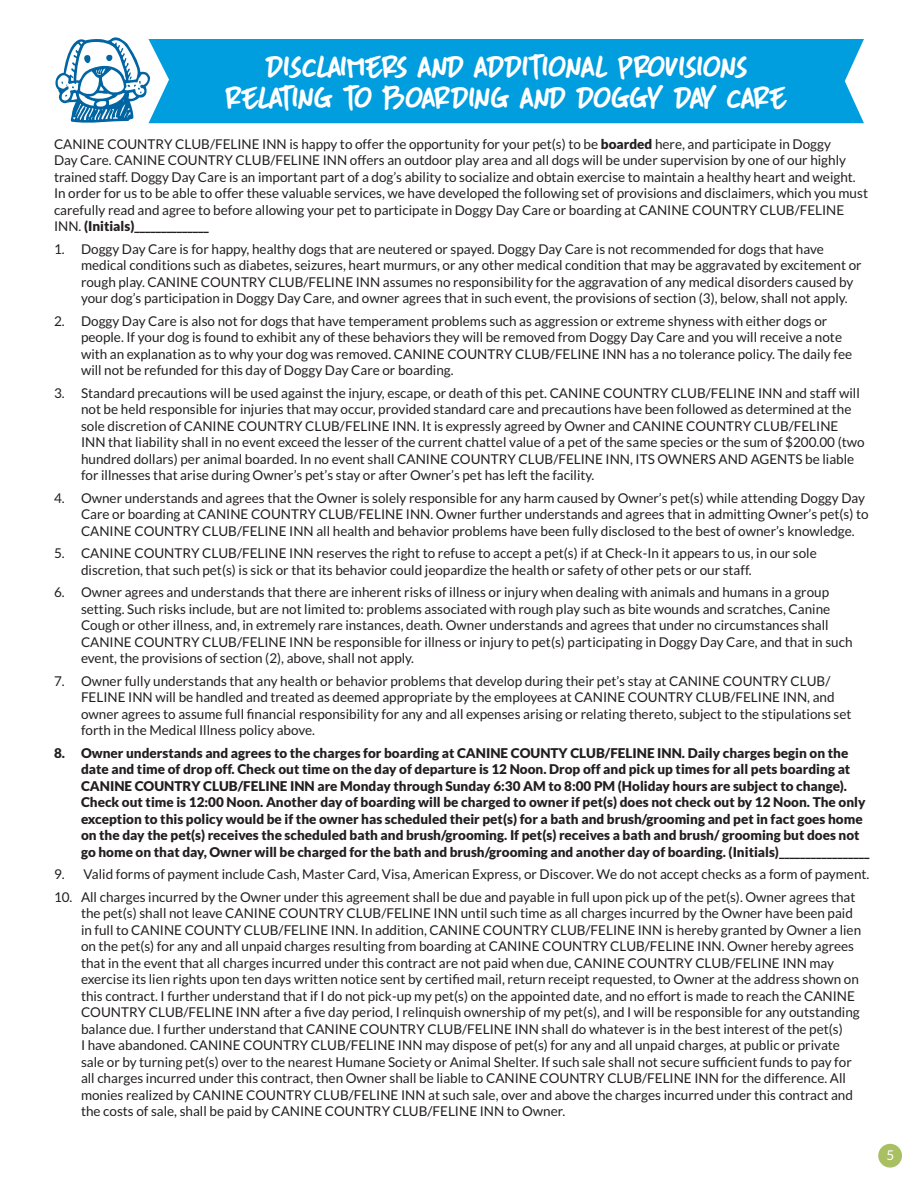
<style>
.page{position:relative;width:918px;height:1188px;background:#fff}
.page>*{position:absolute;margin:0;border:0;box-sizing:border-box;transform-origin:0 0}
.t1{font:33px/31.5px "DK More Or Less";letter-spacing:-.04em;color:#fff;text-align:center}
.t2{font:13.5px/16.5px "Lato";color:#231f20}
.t3{font:900 13.5px/16.5px "Lato";color:#231f20}
.t4{font:13.5px "Lato";color:#fff}
.s1{font-weight:900}
</style>
<div class="page">
<div style="left:878px;top:1144px;width:24px;height:24px;background:#a8bf62;border-radius:50%"></div>
<div style="left:151px;top:39px;width:713px;height:84px;background:#009ddf"></div>
<svg style="left:55px;top:37px;width:96px;height:87px"></svg>
<h1 class="t1" style="left:225px;top:50px;width:565px">DISCLAIMERS AND ADDITIONAL PROVISIONS<br>RELATING TO BOARDING AND DOGGY DAY CARE</h1>
<p class="t2" style="left:54px;top:136px;width:816px">CANINE COUNTRY CLUB/FELINE INN is happy to offer the opportunity for your pet(s) to be <span class="s1">boarded</span> here, and participate in Doggy<br>Day Care. CANINE COUNTRY CLUB/FELINE INN offers an outdoor play area and all dogs will be under supervision by one of our highly trained staff. Doggy Day Care is an important part of a dog’s ability to socialize and obtain exercise to maintain a healthy heart and weight.<br>In order for us to be able to offer these valuable services, we have developed the following set of provisions and disclaimers, which you must carefully read and agree to before allowing your pet to participate in Doggy Day Care or boarding at CANINE COUNTRY CLUB/FELINE INN. <span class="s1">(Initials)______________</span></p>
<p class="t2" style="left:81px;top:241px;width:782px;text-indent:-27px">1. Doggy Day Care is for happy, healthy dogs that are neutered or spayed. Doggy Day Care is not recommended for dogs that have medical conditions such as diabetes, seizures, heart murmurs, or any other medical condition that may be aggravated by excitement or rough play. CANINE COUNTRY CLUB/FELINE INN assumes no responsibility for the aggravation of any medical disorders caused by your dog’s participation in Doggy Day Care, and owner agrees that in such event, the provisions of section (3), below, shall not apply.</p>
<p class="t2" style="left:81px;top:313px;width:773px;text-indent:-27px">2. Doggy Day Care is also not for dogs that have temperament problems such as aggression or extreme shyness with either dogs or people. If your dog is found to exhibit any of these behaviors they will be removed from Doggy Day Care and you will receive a note with an explanation as to why your dog was removed. CANINE COUNTRY CLUB/FELINE INN has a no tolerance policy. The daily fee will not be refunded for this day of Doggy Day Care or boarding.</p>
<p class="t2" style="left:81px;top:385px;width:785px;text-indent:-27px">3. Standard precautions will be used against the injury, escape, or death of this pet. CANINE COUNTRY CLUB/FELINE INN and staff will not be held responsible for injuries that may occur, provided standard care and precautions have been followed as determined at the sole discretion of CANINE COUNTRY CLUB/FELINE INN. It is expressly agreed by Owner and CANINE COUNTRY CLUB/FELINE INN that liability shall in no event exceed the lesser of the current chattel value of a pet of the same species or the sum of $200.00 (two hundred dollars) per animal boarded. In no event shall CANINE COUNTRY CLUB/FELINE INN, ITS OWNERS AND AGENTS be liable for illnesses that arise during Owner’s pet’s stay or after Owner’s pet has left the facility.</p>
<p class="t2" style="left:81px;top:490px;width:789px;text-indent:-27px">4. Owner understands and agrees that the Owner is solely responsible for any harm caused by Owner’s pet(s) while attending Doggy Day<br>Care or boarding at CANINE COUNTRY CLUB/FELINE INN. Owner further understands and agrees that in admitting Owner’s pet(s) to<br>CANINE COUNTRY CLUB/FELINE INN all health and behavior problems have been fully disclosed to the best of owner’s knowledge.</p>
<p class="t2" style="left:81px;top:545px;width:737px;text-indent:-27px">5. CANINE COUNTRY CLUB/FELINE INN reserves the right to refuse to accept a pet(s) if at Check-In it appears to us, in our sole discretion, that such pet(s) is sick or that its behavior could jeopardize the health or safety of other pets or our staff.</p>
<p class="t2" style="left:81px;top:584px;width:773px;text-indent:-27px">6. Owner agrees and understands that there are inherent risks of illness or injury when dealing with animals and humans in a group setting. Such risks include, but are not limited to: problems associated with rough play such as bite wounds and scratches, Canine Cough or other illness, and, in extremely rare instances, death. Owner understands and agrees that under no circumstances shall CANINE COUNTRY CLUB/FELINE INN be responsible for illness or injury to pet(s) participating in Doggy Day Care, and that in such event, the provisions of section (2), above, shall not apply.</p>
<p class="t2" style="left:81px;top:673px;width:772px;text-indent:-27px">7. Owner fully understands that any health or behavior problems that develop during their pet’s stay at CANINE COUNTRY CLUB/ FELINE INN will be handled and treated as deemed appropriate by the employees at CANINE COUNTRY CLUB/FELINE INN, and owner agrees to assume full financial responsibility for any and all expenses arising or relating thereto, subject to the stipulations set forth in the Medical Illness policy above.</p>
<p class="t3" style="left:81px;top:744px;width:790px;text-indent:-27px">8. Owner understands and agrees to the charges for boarding at CANINE COUNTY CLUB/FELINE INN. Daily charges begin on the date and time of drop off. Check out time on the day of departure is 12 Noon. Drop off and pick up times for all pets boarding at CANINE COUNTRY CLUB/FELINE INN are Monday through Sunday 6:30 AM to 8:00 PM (Holiday hours are subject to change).<br>Check out time is 12:00 Noon. Another day of boarding will be charged to owner if pet(s) does not check out by 12 Noon. The only exception to this policy would be if the owner has scheduled their pet(s) for a bath and brush/grooming and pet in fact goes home on the day the pet(s) receives the scheduled bath and brush/grooming. If pet(s) receives a bath and brush/ grooming but does not go home on that day, Owner will be charged for the bath and brush/grooming and another day of boarding. (Initials)_________________</p>
<p class="t2" style="left:54px;top:866px;width:817px">9. Valid forms of payment include Cash, Master Card, Visa, American Express, or Discover. We do not accept checks as a form of payment.</p>
<p class="t2" style="left:81px;top:889px;width:782px;text-indent:-27px">10. All charges incurred by the Owner under this agreement shall be due and payable in full upon pick up of the pet(s). Owner agrees that the pet(s) shall not leave CANINE COUNTRY CLUB/FELINE INN until such time as all charges incurred by the Owner have been paid in full to CANINE COUNTY CLUB/FELINE INN. In addition, CANINE COUNTRY CLUB/FELINE INN is hereby granted by Owner a lien on the pet(s) for any and all unpaid charges resulting from boarding at CANINE COUNTRY CLUB/FELINE INN. Owner hereby agrees that in the event that all charges incurred under this contract are not paid when due, CANINE COUNTRY CLUB/FELINE INN may exercise its lien rights upon ten days written notice sent by certified mail, return receipt requested, to Owner at the address shown on this contract. I further understand that if I do not pick-up my pet(s) on the appointed date, and no effort is made to reach the CANINE COUNTRY CLUB/FELINE INN after a five day period, I relinquish ownership of my pet(s), and I will be responsible for any outstanding balance due. I further understand that CANINE COUNTRY CLUB/FELINE INN shall do whatever is in the best interest of the pet(s)<br>I have abandoned. CANINE COUNTRY CLUB/FELINE INN may dispose of pet(s) for any and all unpaid charges, at public or private sale or by turning pet(s) over to the nearest Humane Society or Animal Shelter. If such sale shall not secure sufficient funds to pay for all charges incurred under this contract, then Owner shall be liable to CANINE COUNTRY CLUB/FELINE INN for the difference. All monies realized by CANINE COUNTRY CLUB/FELINE INN at such sale, over and above the charges incurred under this contract and the costs of sale, shall be paid by CANINE COUNTRY CLUB/FELINE INN to Owner.</p>
<p class="t4" style="left:886px;top:1148px;width:9px">5</p>
</div>
